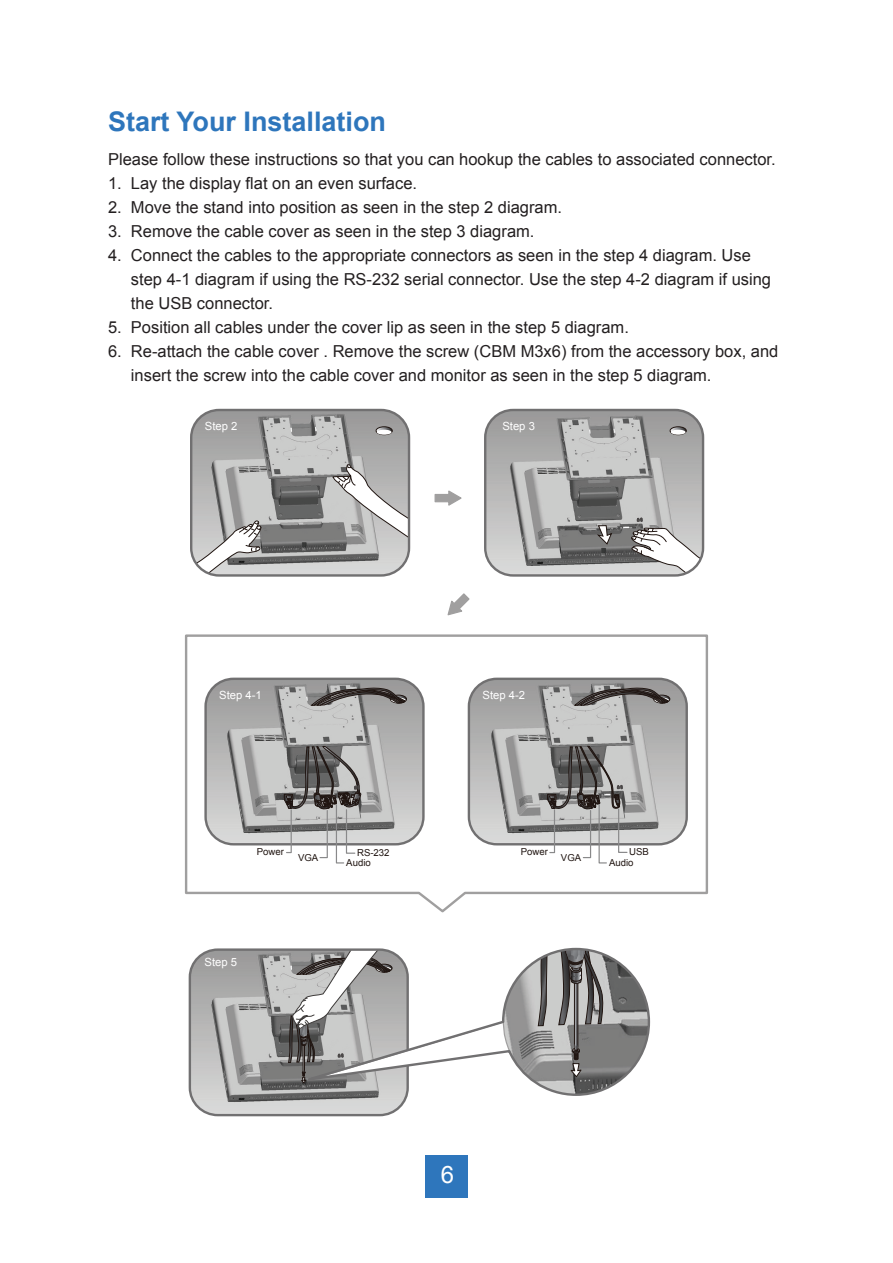
<style>
.page{position:relative;width:893px;height:1263px;background:#fff}
.page>*{position:absolute;margin:0;border:0;box-sizing:border-box;transform-origin:0 0}
.t1{font:700 27px "Arial";color:#2e76bc}
.t2{font:24px "Arial";color:#fff}
.t3{font:16.5px/24px "Arial";color:#231f20}
.t4{font:11.25px "Arial";color:#fff}
.t5{font:9.6px "Arial";color:#201511}
</style>
<div class="page">
<div style="left:425px;top:1155px;width:43px;height:43px;background:#2e76bc"></div>
<svg style="left:434px;top:490px;width:28px;height:16px"></svg>
<svg style="left:447px;top:593px;width:23px;height:23px"></svg>
<img style="left:487px;top:410px;width:216px;height:164px">
<svg style="left:629px;top:527px;width:74px;height:47px"></svg>
<svg style="left:670px;top:427px;width:16px;height:8px"></svg>
<div style="left:670px;top:426px;width:17px;height:9px;border:1px solid #201511;border-radius:50%"></div>
<div style="left:671px;top:430px;width:14px;height:5px;background:#fff;border-radius:50%"></div>
<svg style="left:595px;top:525px;width:18px;height:20px"></svg>
<svg style="left:637px;top:518px;width:5px;height:3px"></svg>
<div style="left:484px;top:409px;width:220px;height:168px;border:2px solid #717071;border-radius:28px"></div>
<svg style="left:185px;top:634px;width:523px;height:279px"></svg>
<svg style="left:284px;top:746px;width:77px;height:118px;background:#9c9b9a"></svg>
<svg style="left:547px;top:746px;width:81px;height:118px;background:#a09f9f"></svg>
<img style="left:191px;top:412px;width:218px;height:162px">
<svg style="left:332px;top:464px;width:75px;height:77px"></svg>
<svg style="left:191px;top:520px;width:72px;height:54px"></svg>
<svg style="left:376px;top:427px;width:16px;height:8px"></svg>
<div style="left:376px;top:426px;width:17px;height:9px;border:1px solid #201511;border-radius:50%"></div>
<div style="left:377px;top:430px;width:14px;height:5px;background:#fff;border-radius:50%"></div>
<div style="left:190px;top:409px;width:220px;height:168px;border:2px solid #717071;border-radius:28px"></div>
<img style="left:190px;top:951px;width:216px;height:164px">
<div style="left:189px;top:948px;width:220px;height:168px;border:2px solid #717071;border-radius:28px"></div>
<svg style="left:277px;top:947px;width:374px;height:150px"></svg>
<h1 class="t1" style="left:108px;top:104px;width:280px">Start Your Installation</h1>
<p class="t3" style="left:108px;top:147px;width:669px">Please follow these instructions so that you can hookup the cables to associated connector.</p>
<p class="t3" style="left:108px;top:171px;width:311px">1. Lay the display flat on an even surface.</p>
<p class="t3" style="left:108px;top:195px;width:455px">2. Move the stand into position as seen in the step 2 diagram.</p>
<p class="t3" style="left:108px;top:219px;width:428px">3. Remove the cable cover as seen in the step 3 diagram.</p>
<p class="t3" style="left:131px;top:243px;width:642px;text-indent:-23px">4. Connect the cables to the appropriate connectors as seen in the step 4 diagram. Use step 4-1 diagram if using the RS-232 serial connector. Use the step 4-2 diagram if using the USB connector.</p>
<p class="t3" style="left:108px;top:315px;width:522px">5. Position all cables under the cover lip as seen in the step 5 diagram.</p>
<p class="t3" style="left:131px;top:339px;width:649px;text-indent:-23px">6. Re-attach the cable cover . Remove the screw (CBM M3x6) from the accessory box, and insert the screw into the cable cover and monitor as seen in the step 5 diagram.</p>
<p class="t4" style="left:205px;top:419px;width:34px">Step 2</p>
<p class="t4" style="left:502px;top:419px;width:34px">Step 3</p>
<p class="t4" style="left:219px;top:688px;width:44px">Step 4-1</p>
<p class="t4" style="left:483px;top:688px;width:44px">Step 4-2</p>
<p class="t5" style="left:257px;top:846px;width:29px">Power</p>
<p class="t5" style="left:298px;top:851px;width:22px">VGA</p>
<p class="t5" style="left:357px;top:846px;width:34px">RS-232</p>
<p class="t5" style="left:346px;top:857px;width:26px">Audio</p>
<p class="t4" style="left:205px;top:954px;width:34px">Step 5</p>
<p class="t5" style="left:521px;top:846px;width:29px">Power</p>
<p class="t5" style="left:629px;top:846px;width:21px">USB</p>
<p class="t5" style="left:561px;top:851px;width:22px">VGA</p>
<p class="t5" style="left:609px;top:857px;width:26px">Audio</p>
<h2 class="t2" style="left:441px;top:1159px;width:15px">6</h2>
</div>
